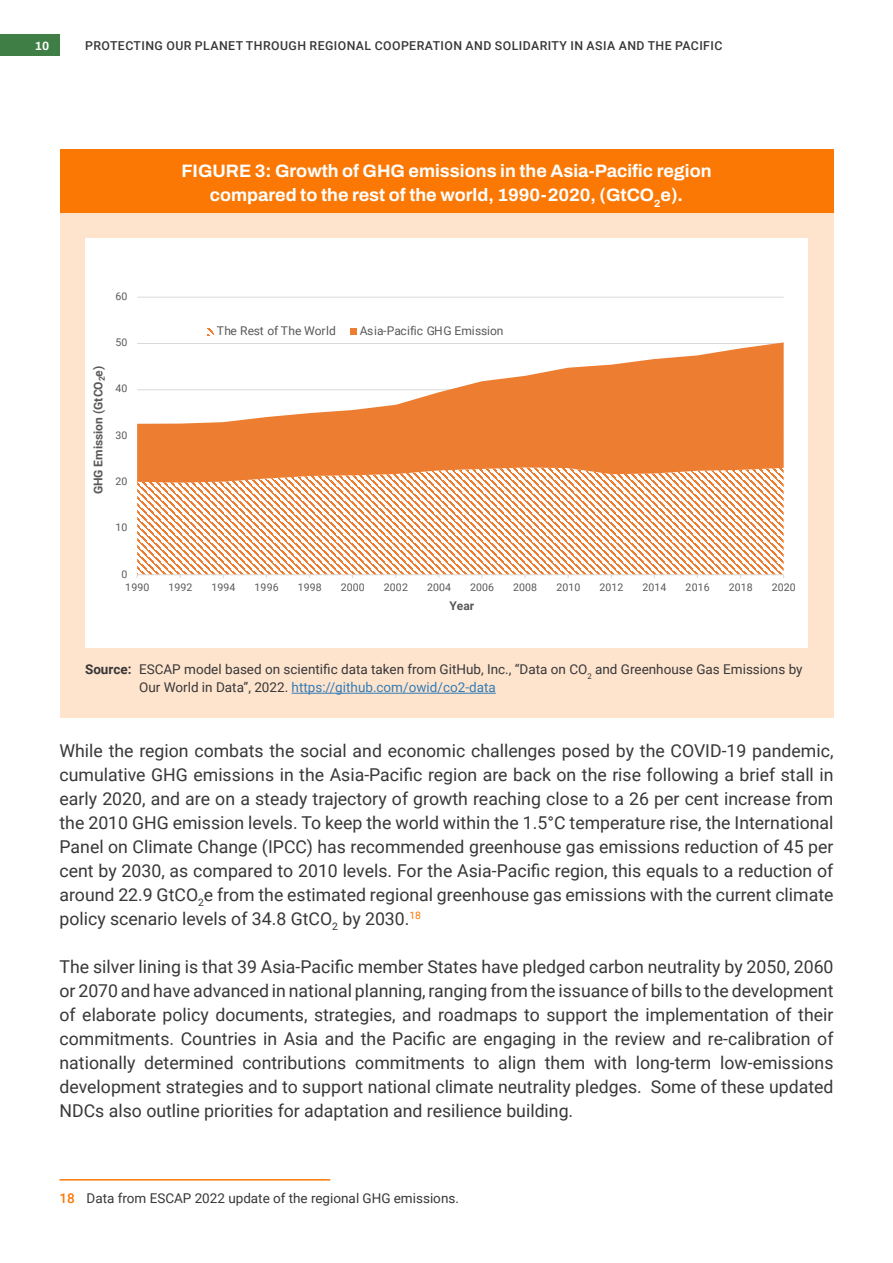
<style>
.page{position:relative;width:893px;height:1263px;background:#fff}
.page>*{position:absolute;margin:0;border:0;box-sizing:border-box;transform-origin:0 0}
.t1{font:700 18px/24px "Archivo";color:#fff;text-align:center}
.t2{font:17.7px/24px "Roboto";color:#383739;text-align:justify}
.t3{font:13.5px/18px "Roboto";color:#383739}
.t4{font:500 12.3px "Roboto";letter-spacing:.035em;color:#383739}
.t5{font:12px "Roboto";letter-spacing:-.005em;color:#595959}
.t6{font:700 12px "Roboto";color:#595959}
.t7{font:700 12px "Archivo";color:#fff}
.t8{font:10.5px "Roboto";letter-spacing:.01em;color:#595959}
.s1{font-weight:700}
.s2{color:#347cb6}
.s3{font-weight:500;color:#fb7804}
</style>
<div class="page">
<div style="left:0;top:34px;width:60px;height:21px;background:#3f7e44"></div>
<div style="left:60px;top:189px;width:773px;height:529px;background:#fee4cd"></div>
<div style="left:60px;top:149px;width:773px;height:64px;background:#fb7804"></div>
<hr style="left:292px;top:693px;width:204px;height:1px;background:#347cb6">
<hr style="left:60px;top:1179px;width:270px;height:1px;background:#fb7804">
<div style="left:85px;top:238px;width:723px;height:409px;background:#fff"></div>
<hr style="left:137px;top:297px;width:647px;height:1px;background:#d9d9d9">
<svg style="left:137px;top:483px;width:647px;height:91px"></svg>
<svg style="left:137px;top:342px;width:647px;height:141px;fill:#ed7d31"></svg>
<hr style="left:137px;top:574px;width:647px;height:1px;background:#d9d9d9">
<svg style="left:207px;top:328px;width:7px;height:7px"></svg>
<div style="left:350px;top:328px;width:7px;height:7px;background:#ed7d31"></div>
<p class="t7" style="left:35px;top:37px;width:16px">10</p>
<p class="t4" style="left:85px;top:37px;width:639px">PROTECTING OUR PLANET THROUGH REGIONAL COOPERATION AND SOLIDARITY IN ASIA AND THE PACIFIC</p>
<p class="t1" style="left:181px;top:158px;width:532px">FIGURE 3: Growth of GHG emissions in the Asia-Pacific region compared to the rest of the world, 1990-2020, (GtCO<sub>2</sub>e).</p>
<p class="t8" style="left:116px;top:289px;width:13px">60</p>
<p class="t6" style="left:90px;top:494px;width:130px;rotate:-90deg">GHG Emission (GtCO<sub>2</sub>e)</p>
<p class="t8" style="left:116px;top:335px;width:13px">50</p>
<p class="t8" style="left:116px;top:381px;width:13px">40</p>
<p class="t8" style="left:116px;top:428px;width:13px">30</p>
<p class="t8" style="left:116px;top:474px;width:13px">20</p>
<p class="t8" style="left:116px;top:520px;width:13px">10</p>
<p class="t5" style="left:217px;top:322px;width:121px">The Rest of The World</p>
<p class="t5" style="left:360px;top:322px;width:145px">Asia-Pacific GHG Emission</p>
<p class="t8" style="left:122px;top:566px;width:7px">0</p>
<p class="t8" style="left:125px;top:580px;width:26px">1990</p>
<p class="t8" style="left:168px;top:580px;width:26px">1992</p>
<p class="t8" style="left:211px;top:580px;width:26px">1994</p>
<p class="t8" style="left:255px;top:580px;width:26px">1996</p>
<p class="t8" style="left:298px;top:580px;width:26px">1998</p>
<p class="t8" style="left:341px;top:580px;width:26px">2000</p>
<p class="t8" style="left:384px;top:580px;width:26px">2002</p>
<p class="t8" style="left:427px;top:580px;width:26px">2004</p>
<p class="t8" style="left:470px;top:580px;width:26px">2006</p>
<p class="t8" style="left:513px;top:580px;width:26px">2008</p>
<p class="t8" style="left:556px;top:580px;width:26px">2010</p>
<p class="t8" style="left:599px;top:580px;width:26px">2012</p>
<p class="t8" style="left:642px;top:580px;width:26px">2014</p>
<p class="t8" style="left:686px;top:580px;width:26px">2016</p>
<p class="t8" style="left:729px;top:580px;width:26px">2018</p>
<p class="t8" style="left:772px;top:580px;width:26px">2020</p>
<p class="t6" style="left:449px;top:597px;width:26px">Year</p>
<p class="t3" style="left:139px;top:660px;width:665px;text-indent:-54px"><span class="s1">Source:</span> ESCAP model based on scientific data taken from GitHub, Inc., “Data on CO<sub>2</sub> and Greenhouse Gas Emissions by<br>Our World in Data”, 2022. <span class="s2">https://github.com/owid/co2-data</span></p>
<p class="t2" style="left:60px;top:737px;width:775px">While the region combats the social and economic challenges posed by the COVID-19 pandemic, cumulative GHG emissions in the Asia-Pacific region are back on the rise following a brief stall in early 2020, and are on a steady trajectory of growth reaching close to a 26 per cent increase from the 2010 GHG emission levels. To keep the world within the 1.5°C temperature rise, the International Panel on Climate Change (IPCC) has recommended greenhouse gas emissions reduction of 45 per cent by 2030, as compared to 2010 levels. For the Asia-Pacific region, this equals to a reduction of around 22.9 GtCO<sub>2</sub>e from the estimated regional greenhouse gas emissions with the current climate policy scenario levels of 34.8 GtCO<sub>2</sub> by 2030.<sup>18</sup></p>
<p class="t2" style="left:60px;top:953px;width:775px">The silver lining is that 39 Asia-Pacific member States have pledged carbon neutrality by 2050, 2060 or 2070 and have advanced in national planning, ranging from the issuance of bills to the development of elaborate policy documents, strategies, and roadmaps to support the implementation of their commitments. Countries in Asia and the Pacific are engaging in the review and re-calibration of nationally determined contributions commitments to align them with long-term low-emissions development strategies and to support national climate neutrality pledges. Some of these updated NDCs also outline priorities for adaptation and resilience building.</p>
<p class="t3" style="left:60px;top:1189px;width:401px"><span class="s3">18</span> Data from ESCAP 2022 update of the regional GHG emissions.</p>
</div>
